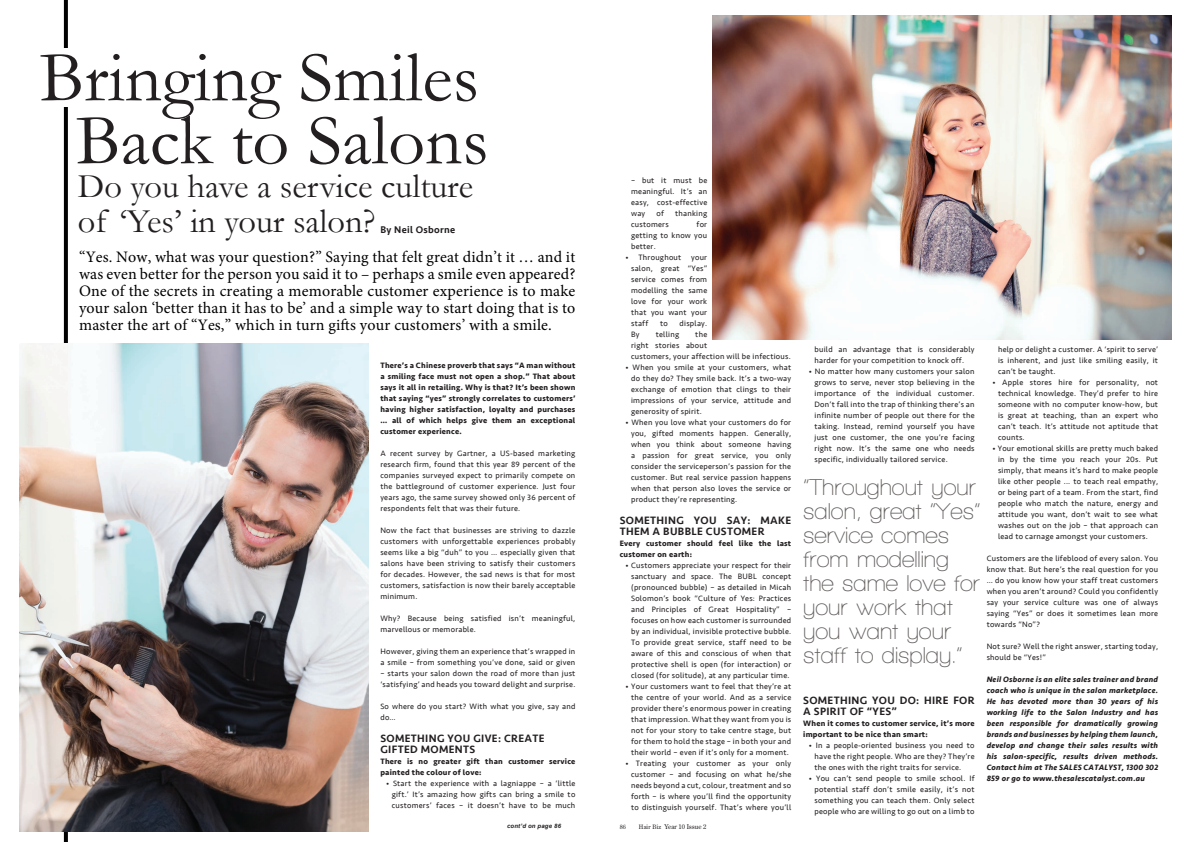
<style>
.page{position:relative;width:1191px;height:842px;background:#fff}
.page>*{position:absolute;margin:0;border:0;box-sizing:border-box;transform-origin:0 0}
.t1{font:72.5px/63px "Garamond";color:#231f20;text-align:center}
.t2{font:34.5px/35px "Garamond";color:#231f20}
.t3{font:600 23.4px/24px "Walkway";color:#625e5d}
.t4{font:16px/17px "Minion Pro";letter-spacing:.01em;color:#010101;text-align:justify}
.t5{font:500 11px/11px "Seravek";letter-spacing:.03em;color:#231f20}
.t6{font:500 10px "Seravek";letter-spacing:.03em;color:#231f20}
.t7{font:8px/11px "Seravek";letter-spacing:.03em;color:#231f20;text-align:justify}
.t8{font:700 8px/11px "Seravek";letter-spacing:.03em;color:#231f20}
.t9{font:italic 700 8px/11px "Seravek";letter-spacing:.03em;color:#231f20;text-align:justify}
.t10{font:6.5px "Century Old Style Std";color:#231f20}
.t11{font:italic 700 6px "Arial";letter-spacing:.03em;color:#231f20}
.t12{font:6px "Century Old Style Std";color:#231f20}
.s1{font-size:6px}
</style>
<div class="page">
<svg style="left:64px;top:0;width:4px;height:842px"></svg>
<div style="left:37px;top:48px;width:77px;height:59px;background:#fff"></div>
<img style="left:20px;top:343px;width:348px;height:488px">
<img style="left:713px;top:16px;width:458px;height:323px">
<h1 class="t1" style="left:39px;top:45px;width:450px">Bringing Smiles<br>Back to Salons</h1>
<h2 class="t2" style="left:78px;top:169px;width:397px">Do you have a service culture of ‘Yes’ in your salon?</h2>
<p class="t6" style="left:380px;top:224px;width:76px">By Neil Osborne</p>
<p class="t4" style="left:79px;top:248px;width:498px">“Yes. Now, what was your question?” Saying that felt great didn’t it … and it was even better for the person you said it to – perhaps a smile even appeared?<br>One of the secrets in creating a memorable customer experience is to make your salon ‘better than it has to be’ and a simple way to start doing that is to master the art of “Yes,” which in turn gifts your customers’ with a smile.</p>
<p class="t8" style="left:380px;top:360px;width:196px;text-align:justify">There’s a Chinese proverb that says “A man without a smiling face must not open a shop.” That about says it all in retailing. Why is that? It’s been shown that saying “yes” strongly correlates to customers’ having higher satisfaction, loyalty and purchases … all of which helps give them an exceptional customer experience.</p>
<p class="t7" style="left:380px;top:448px;width:196px">A recent survey by Gartner, a US-based marketing research firm, found that this year 89 percent of the companies surveyed expect to primarily compete on the battleground of customer experience. Just four years ago, the same survey showed only 36 percent of respondents felt that was their future.</p>
<p class="t7" style="left:380px;top:525px;width:196px">Now the fact that businesses are striving to dazzle customers with unforgettable experiences probably seems like a big “duh” to you … especially given that salons have been striving to satisfy their customers for decades. However, the sad news is that for most customers, satisfaction is now their barely acceptable minimum.</p>
<p class="t7" style="left:380px;top:613px;width:196px">Why? Because being satisfied isn’t meaningful, marvellous or memorable.</p>
<p class="t7" style="left:380px;top:646px;width:196px">However, giving them an experience that’s wrapped in a smile – from something you’ve done, said or given</p>
<p class="t7" style="left:380px;top:668px;width:196px">– starts your salon down the road of more than just ‘satisfying’ and heads you toward delight and surprise.</p>
<p class="t7" style="left:380px;top:701px;width:196px">So where do you start? With what you give, say and do…</p>
<h3 class="t5" style="left:380px;top:733px;width:166px">SOMETHING YOU GIVE: CREATE<br>GIFTED MOMENTS</h3>
<p class="t8" style="left:380px;top:756px;width:196px">There is no greater gift than customer service painted the colour of love:</p>
<p class="t7" style="left:392px;top:778px;width:185px;text-indent:-6px">• Start the experience with a lagniappe – a ‘little gift.’ It’s amazing how gifts can bring a smile to customers’ faces – it doesn’t have to be much</p>
<p class="t11" style="left:507px;top:822px;width:55px">cont’d on page 86</p>
<p class="t7" style="left:631px;top:175px;width:78px">– but it must be meaningful. It’s an easy, cost-effective way</p>
<p class="t7" style="left:656px;top:208px;width:9px">of</p>
<p class="t7" style="left:675px;top:208px;width:34px">thanking</p>
<p class="t7" style="left:631px;top:219px;width:39px">customers</p>
<p class="t7" style="left:631px;top:219px;width:78px;text-indent:65px">for getting to know you better.</p>
<p class="t7" style="left:631px;top:252px;width:78px;text-indent:-6px">• Throughout your salon, great “Yes” service comes from modelling the same love for your work that you want your staff</p>
<p class="t7" style="left:660px;top:318px;width:9px">to</p>
<p class="t7" style="left:679px;top:318px;width:29px">display.</p>
<p class="t7" style="left:631px;top:329px;width:161px;text-align:left;text-indent:64px">the<br>right stories about<br>customers, your affection will be infectious.</p>
<p class="t7" style="left:631px;top:362px;width:162px;text-indent:-6px">• When you smile at your customers, what do they do? They smile back. It’s a two-way exchange of emotion that clings to their impressions of your service, attitude and generosity of spirit.</p>
<p class="t7" style="left:631px;top:417px;width:162px;text-indent:-6px">• When you love what your customers do for you, gifted moments happen. Generally, when you think about someone having a passion for great service, you only consider the serviceperson’s passion for the customer. But real service passion happens when that person also loves the service or product they’re representing.</p>
<h3 class="t5" style="left:620px;top:515px;width:173px">SOMETHING YOU SAY: MAKE<br>THEM A BUBBLE CUSTOMER</h3>
<p class="t8" style="left:620px;top:538px;width:173px">Every customer should feel like the last customer on earth:</p>
<p class="t7" style="left:631px;top:560px;width:162px;text-indent:-6px">• Customers appreciate your respect for their sanctuary and space. The BUBL concept (pronounced bubble) – as detailed in Micah Solomon’s book “Culture of Yes: Practices and Principles of Great Hospitality” – focuses on how each customer is surrounded by an individual, invisible protective bubble.<br>To provide great service, staff need to be aware of this and conscious of when that protective shell is open (for interaction) or closed (for solitude), at any particular time.</p>
<p class="t7" style="left:631px;top:681px;width:162px;text-indent:-6px">• Your customers want to feel that they’re at the centre of your world. And as a service provider there’s enormous power in creating that impression. What they want from you is not for your story to take centre stage, but for them to hold the stage – in both your and their world – even if it’s only for a moment.</p>
<p class="t7" style="left:631px;top:758px;width:162px;text-indent:-6px">• Treating your customer as your only customer – and focusing on what he/she needs beyond a cut, colour, treatment and so forth – is where you’ll find the opportunity to distinguish yourself. That’s where you’ll</p>
<p class="t7" style="left:631px;top:329px;width:10px">By</p>
<p class="t7" style="left:656px;top:329px;width:25px">telling</p>
<p class="t12" style="left:620px;top:823px;width:8px">86</p>
<p class="t10" style="left:639px;top:822px;width:69px"><span class="s1">Hair Biz</span> Year 10 Issue 2</p>
<p class="t7" style="left:998px;top:344px;width:162px">help or delight a customer. A ‘spirit to serve’ is inherent, and just like smiling easily, it can’t be taught.</p>
<p class="t7" style="left:998px;top:377px;width:162px;text-indent:-6px">• Apple stores hire for personality, not technical knowledge. They’d prefer to hire someone with no computer know-how, but is great at teaching, than an expert who can’t teach. It’s attitude not aptitude that counts.</p>
<p class="t7" style="left:998px;top:443px;width:162px;text-indent:-6px">• Your emotional skills are pretty much baked in by the time you reach your 20s. Put simply, that means it’s hard to make people like other people ... to teach real empathy, or being part of a team. From the start, find people who match the nature, energy and attitude you want, don’t wait to see what washes out on the job – that approach can lead to carnage amongst your customers.</p>
<p class="t7" style="left:986px;top:553px;width:173px">Customers are the lifeblood of every salon. You know that. But here’s the real question for you … do you know how your staff treat customers when you aren’t around? Could you confidently say your service culture was one of always saying “Yes” or does it sometimes lean more towards “No”?</p>
<p class="t7" style="left:986px;top:641px;width:173px">Not sure? Well the right answer, starting today, should be “Yes!”</p>
<p class="t9" style="left:986px;top:674px;width:173px">Neil Osborne is an elite sales trainer and brand coach who is unique in the salon marketplace.<br>He has devoted more than 30 years of his working life to the Salon Industry and has been responsible for dramatically growing brands and businesses by helping them launch, develop and change their sales results with his salon-specific, results driven methods.<br>Contact him at The SALES CATALYST, 1300 302<br>859 or go to www.thesalescatalyst.com.au</p>
<p class="t7" style="left:814px;top:344px;width:162px">build an advantage that is considerably harder for your competition to knock off.</p>
<p class="t7" style="left:814px;top:366px;width:162px;text-indent:-6px">• No matter how many customers your salon grows to serve, never stop believing in the importance of the individual customer.<br>Don’t fall into the trap of thinking there’s an infinite number of people out there for the taking. Instead, remind yourself you have just one customer, the one you’re facing right now. It’s the same one who needs specific, individually tailored service.</p>
<h3 class="t3" style="left:803px;top:475px;width:179px">“Throughout your salon, great “Yes” service comes from modelling the same love for your work that you want your staff to display.”</h3>
<h3 class="t5" style="left:803px;top:695px;width:173px">SOMETHING YOU DO: HIRE FOR<br>A SPIRIT OF “YES”</h3>
<p class="t8" style="left:803px;top:718px;width:173px">When it comes to customer service, it’s more important to be nice than smart:</p>
<p class="t7" style="left:814px;top:740px;width:162px;text-indent:-6px">• In a people-oriented business you need to have the right people. Who are they? They’re the ones with the right traits for service.</p>
<p class="t7" style="left:814px;top:773px;width:162px;text-indent:-6px">• You can’t send people to smile school. If potential staff don’t smile easily, it’s not something you can teach them. Only select people who are willing to go out on a limb to</p>
</div>
